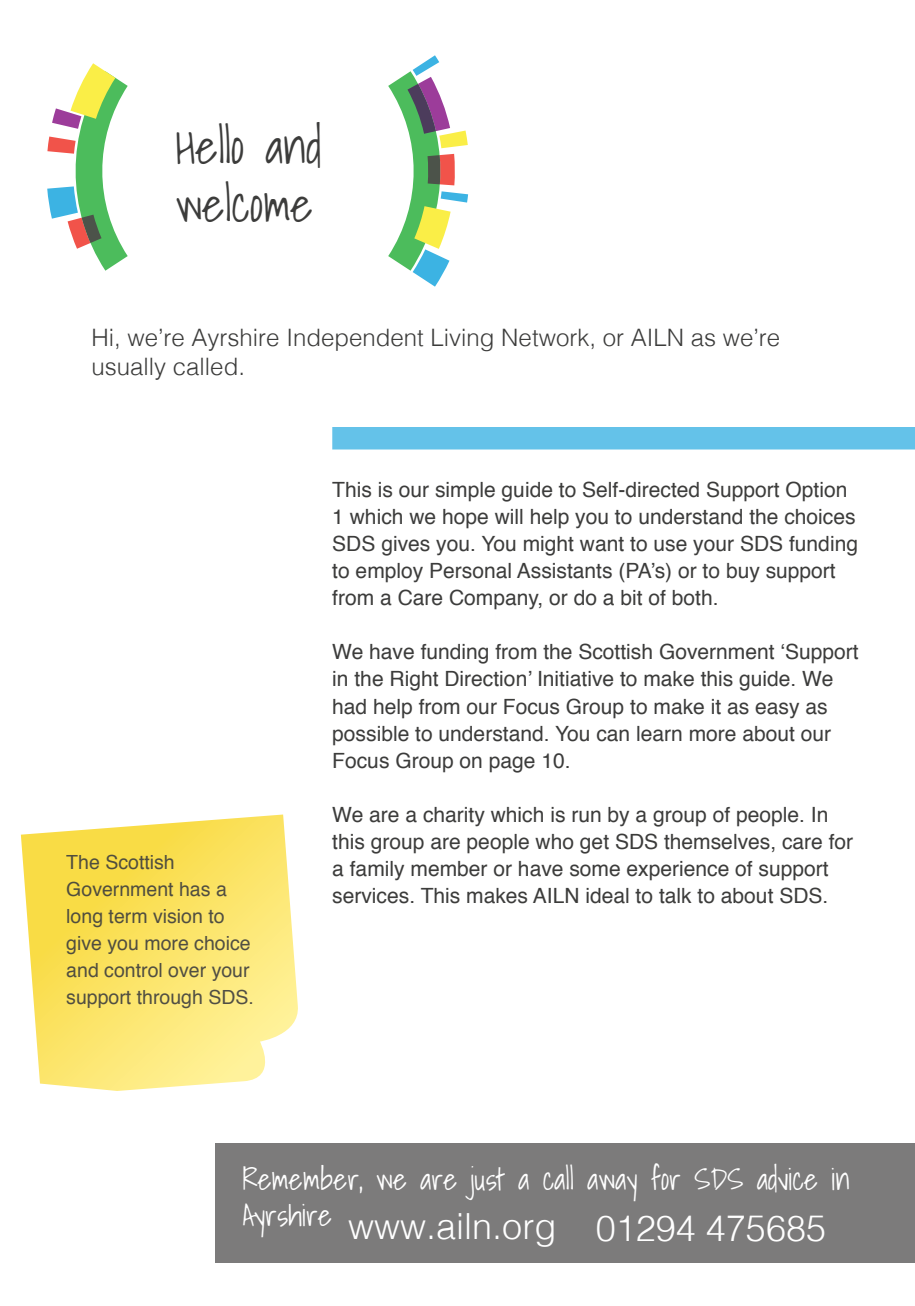
<style>
.page{position:relative;width:915px;height:1306px;background:#fff}
.page>*{position:absolute;margin:0;border:0;box-sizing:border-box;transform-origin:0 0}
.t1{font:300 48px/57.6px "Shadows Into";color:#3c3c3b}
.t2{font:300 36px "Helvetica";color:#fff}
.t3{font:300 30px "Shadows Into";color:#fff}
.t4{font:300 24px/28.8px "Helvetica";color:#3c3c3b}
.t5{font:21px/27px "Helvetica";color:#3c3c3b}
.t6{font:19.5px/27px "Helvetica";color:#3f3f3e}
</style>
<div class="page">
<svg style="left:388px;top:55px;width:80px;height:232px"></svg>
<svg style="left:47px;top:63px;width:81px;height:208px"></svg>
<div style="left:332px;top:427px;width:582px;height:22px;background:#64c2e9"></div>
<div style="left:215px;top:1143px;width:699px;height:119px;background:#7c7b7b"></div>
<svg style="left:21px;top:814px;width:277px;height:276px;background:#fbe77a"></svg>
<h1 class="t1" style="left:175px;top:117px;width:148px">Hello and welcome</h1>
<p class="t4" style="left:91px;top:321px;width:690px">Hi, we’re Ayrshire Independent Living Network, or AILN as we’re usually called.</p>
<p class="t6" style="left:66px;top:849px;width:189px">The Scottish<br>Government has a long term vision to give you more choice and control over your support through SDS.</p>
<p class="t5" style="left:332px;top:477px;width:527px">This is our simple guide to Self-directed Support Option 1 which we hope will help you to understand the choices SDS gives you. You might want to use your SDS funding to employ Personal Assistants (PA’s) or to buy support from a Care Company, or do a bit of both.</p>
<p class="t5" style="left:332px;top:639px;width:528px">We have funding from the Scottish Government ‘Support in the Right Direction’ Initiative to make this guide. We had help from our Focus Group to make it as easy as possible to understand. You can learn more about our Focus Group on page 10.</p>
<p class="t5" style="left:332px;top:801px;width:522px">We are a charity which is run by a group of people. In this group are people who get SDS themselves, care for a family member or have some experience of support services. This makes AILN ideal to talk to about SDS.</p>
<h3 class="t3" style="left:242px;top:1154px;width:608px">Remember, we are just a call away for SDS advice in</h3>
<h2 class="t2" style="left:242px;top:1195px;width:585px"><sup>Ayrshire</sup> www.ailn.org 01294 475685</h2>
</div>
